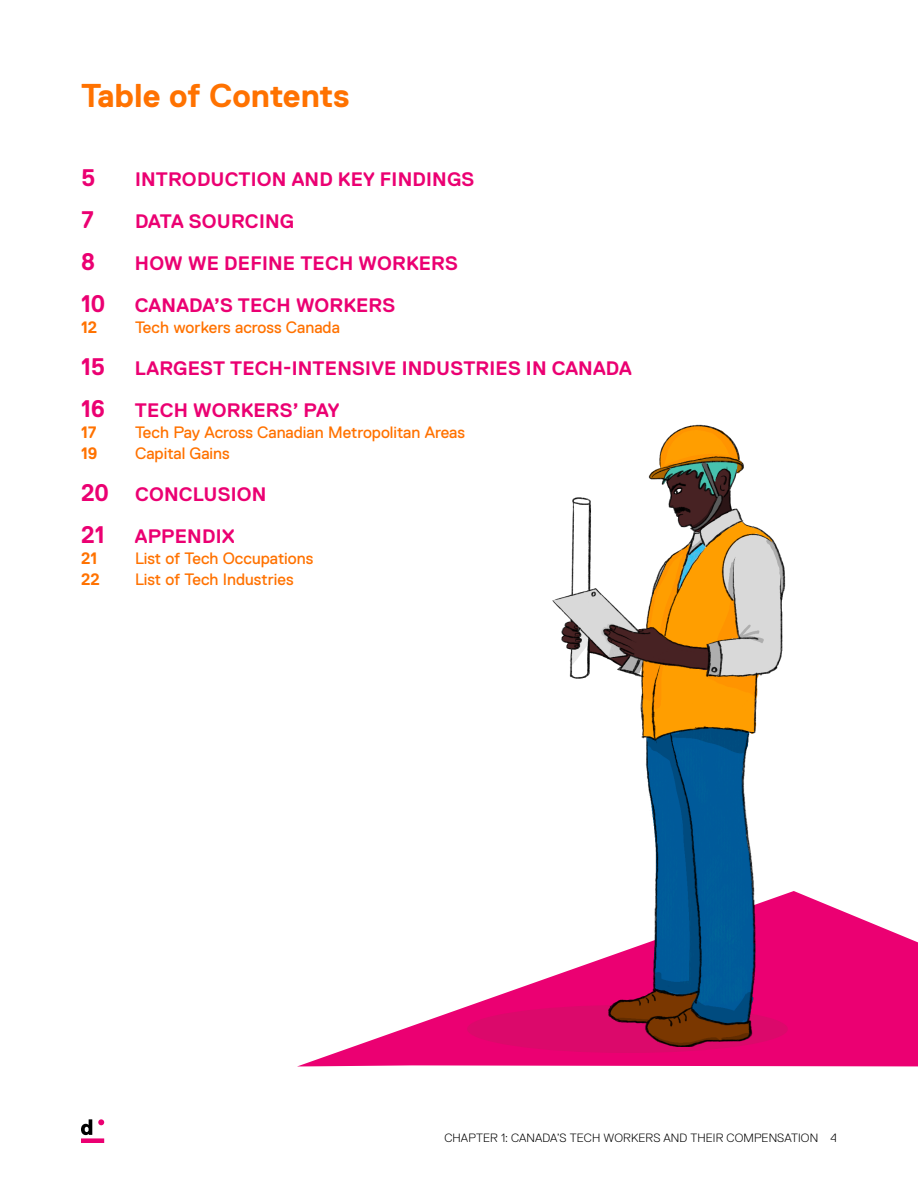
<style>
.page{position:relative;width:918px;height:1188px;background:#fff}
.page>*{position:absolute;margin:0;border:0;box-sizing:border-box;transform-origin:0 0}
.Pre_TOC_Heading{font:700 33px "Replica Std";letter-spacing:-.005em;color:#ff7200}
.t1{font:700 24px "Replica Std";color:#eb0072}
.t2{font:700 19.5px "Replica Std";letter-spacing:.01em;color:#eb0072}
.t3{font:16.5px "Replica Std";color:#ff7200}
.t4{font:700 16.5px "Replica Std";color:#ff7200}
.t5{font:300 12px "Replica Std";letter-spacing:.01em;color:#000}
.s1{font-size:24px}
</style>
<div class="page">
<svg style="left:298px;top:903px;width:620px;height:163px"></svg>
<div style="left:467px;top:1005px;width:321px;height:48px;background:#db096b;border-radius:50%"></div>
<svg style="left:81px;top:1119px;width:23px;height:24px"></svg>
<img style="left:526px;top:424px;width:298px;height:623px">
<p class="Pre_TOC_Heading" style="left:81px;top:77px;width:270px">Table of Contents</p>
<p class="t1" style="left:81px;top:164px;width:16px">5</p>
<p class="t2" style="left:135px;top:168px;width:341px">INTRODUCTION AND KEY FINDINGS</p>
<p class="t1" style="left:81px;top:206px;width:14px">7</p>
<p class="t2" style="left:135px;top:210px;width:161px">DATA SOURCING</p>
<p class="t1" style="left:81px;top:248px;width:15px">8</p>
<p class="t2" style="left:135px;top:252px;width:324px">HOW WE DEFINE TECH WORKERS</p>
<p class="t2" style="left:81px;top:294px;width:316px"><span class="s1">10</span> CANADA’S TECH WORKERS</p>
<p class="t4" style="left:81px;top:318px;width:18px">12</p>
<p class="t3" style="left:135px;top:318px;width:206px">Tech workers across Canada</p>
<p class="t2" style="left:81px;top:357px;width:552px"><span class="s1">15</span> LARGEST TECH-INTENSIVE INDUSTRIES IN CANADA</p>
<p class="t2" style="left:81px;top:399px;width:260px"><span class="s1">16</span> TECH WORKERS’ PAY</p>
<p class="t4" style="left:81px;top:423px;width:17px">17</p>
<p class="t3" style="left:135px;top:423px;width:332px">Tech Pay Across Canadian Metropolitan Areas</p>
<p class="t4" style="left:81px;top:444px;width:18px">19</p>
<p class="t3" style="left:135px;top:444px;width:96px">Capital Gains</p>
<p class="t2" style="left:81px;top:483px;width:187px"><span class="s1">20</span> CONCLUSION</p>
<p class="t1" style="left:81px;top:521px;width:25px">21</p>
<p class="t2" style="left:135px;top:525px;width:101px">APPENDIX</p>
<p class="t4" style="left:81px;top:549px;width:18px">21</p>
<p class="t3" style="left:135px;top:549px;width:180px">List of Tech Occupations</p>
<p class="t4" style="left:81px;top:570px;width:20px">22</p>
<p class="t3" style="left:135px;top:570px;width:160px">List of Tech Industries</p>
<p class="t5" style="left:444px;top:1131px;width:394px">CHAPTER 1: CANADA’S TECH WORKERS AND THEIR COMPENSATION 4</p>
</div>
